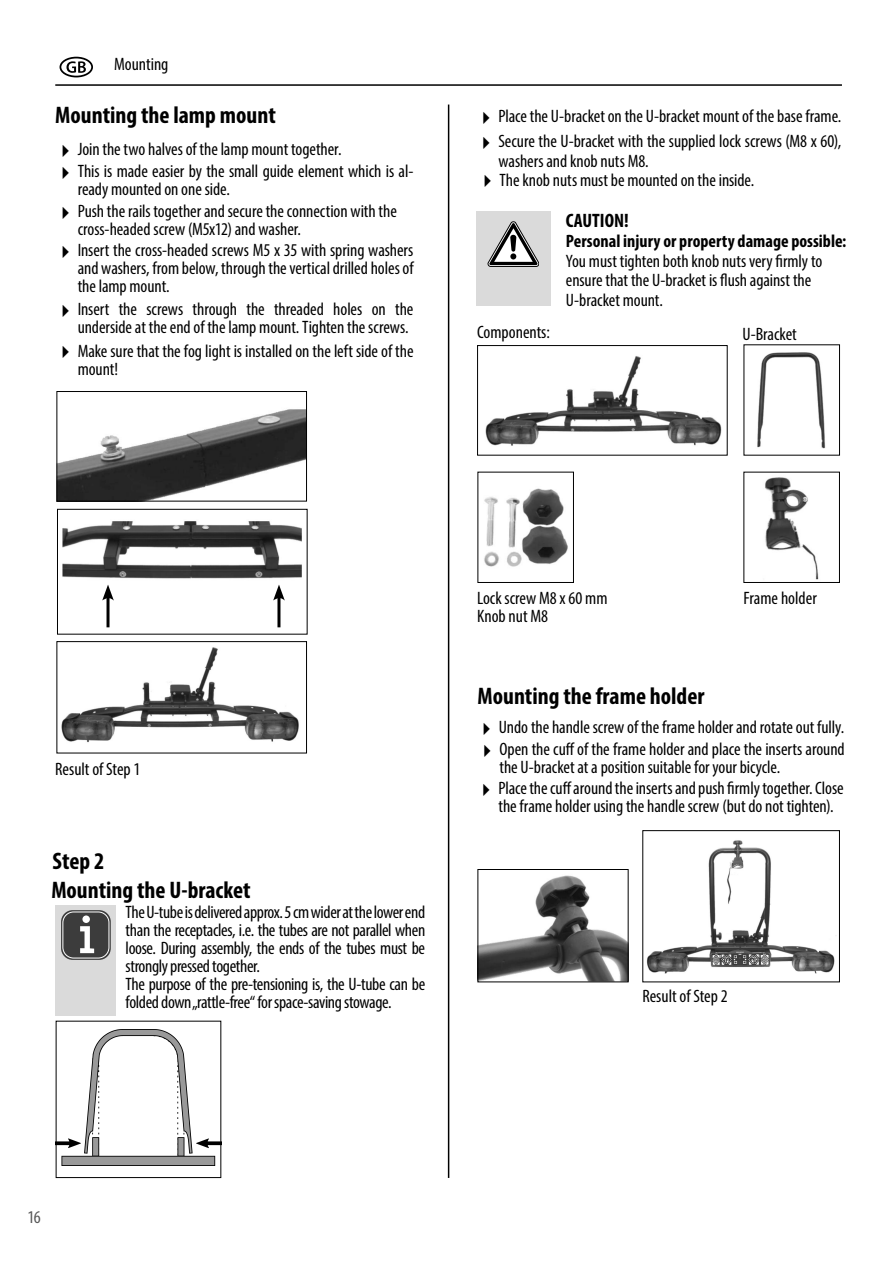
<style>
.page{position:relative;width:893px;height:1263px;background:#fff}
.page>*{position:absolute;margin:0;border:0;box-sizing:border-box;transform-origin:0 0}
.t1{font:700 condensed 24px "Myriad Pro";color:#000}
.t2{font:700 condensed 19.5px "Myriad Pro";color:#000}
.t3{font:condensed 18px/18px "Myriad Pro";letter-spacing:-.005em;color:#000}
.t4{font:700 condensed 18px "Myriad Pro";color:#000}
.t5{font:condensed 18px "Myriad Pro";color:#575757}
</style>
<div class="page">
<hr style="left:55px;top:84px;width:787px;height:2px;background:#000">
<hr style="left:448px;top:105px;width:1px;height:1073px;background:#000">
<img style="left:59px;top:409px;width:246px;height:90px">
<div style="left:57px;top:391px;width:250px;height:110px;border:1px solid #000"></div>
<img style="left:485px;top:356px;width:237px;height:90px">
<div style="left:477px;top:345px;width:251px;height:110px;border:1px solid #000"></div>
<img style="left:61px;top:647px;width:238px;height:96px">
<div style="left:57px;top:641px;width:250px;height:112px;border:1px solid #000"></div>
<img style="left:62px;top:521px;width:240px;height:58px">
<div style="left:57px;top:509px;width:250px;height:125px;border:1px solid #000"></div>
<hr style="left:107px;top:595px;width:3px;height:32px;background:#000">
<svg style="left:102px;top:585px;width:12px;height:16px"></svg>
<hr style="left:277px;top:595px;width:3px;height:32px;background:#000">
<svg style="left:273px;top:585px;width:12px;height:16px"></svg>
<div style="left:476px;top:212px;width:75px;height:94px;background:#dadada"></div>
<svg style="left:488px;top:222px;width:51px;height:45px"></svg>
<img style="left:757px;top:352px;width:69px;height:97px">
<img style="left:484px;top:488px;width:84px;height:79px">
<div style="left:477px;top:472px;width:97px;height:111px;border:1px solid #000"></div>
<img style="left:765px;top:477px;width:54px;height:103px">
<div style="left:743px;top:472px;width:97px;height:111px;border:1px solid #000"></div>
<img style="left:479px;top:875px;width:147px;height:105px">
<div style="left:477px;top:869px;width:151px;height:113px;border:1px solid #000"></div>
<img style="left:646px;top:840px;width:189px;height:134px">
<div style="left:642px;top:830px;width:198px;height:152px;border:1px solid #000"></div>
<div style="left:60px;top:57px;width:33px;height:20px;border:2px solid #000;border-radius:50%"></div>
<svg style="left:66px;top:61px;width:20px;height:12px"></svg>
<div style="left:56px;top:905px;width:60px;height:110px;background:#dadada"></div>
<div style="left:61px;top:910px;width:50px;height:50px;background:#3c3c3c;border-radius:12px"></div>
<div style="left:63px;top:912px;width:46px;height:46px;border:1px solid #fff;border-radius:11px"></div>
<svg style="left:80px;top:926px;width:14px;height:27px"></svg>
<div style="left:82px;top:915px;width:8px;height:8px;background:#fff;border-radius:50%"></div>
<img style="left:58px;top:1030px;width:161px;height:135px">
<p class="t3" style="left:114px;top:55px;width:56px">Mounting</p>
<h1 class="t1" style="left:55px;top:100px;width:222px">Mounting the lamp mount</h1>
<p class="t3" style="left:78px;top:138px;width:337px;line-height:22px;text-indent:-22px">✔ Join the two halves of the lamp mount together.<br>This is made easier by the small guide element which is al-</p>
<p class="t3" style="left:78px;top:180px;width:154px">ready mounted on one side.</p>
<p class="t3" style="left:78px;top:220px;width:225px">cross-headed screw (M5x12) and washer.</p>
<p class="t3" style="left:55px;top:202px;width:343px">✔ Push the rails together and secure the connection with the</p>
<p class="t3" style="left:55px;top:241px;width:360px">✔ Insert the cross-headed screws M5 x 35 with spring washers</p>
<p class="t3" style="left:78px;top:259px;width:337px">and washers, from below, through the vertical drilled holes of the lamp mount.</p>
<p class="t3" style="left:55px;top:300px;width:360px">✔ Insert the screws through the threaded holes on the</p>
<p class="t3" style="left:78px;top:318px;width:332px">underside at the end of the lamp mount. Tighten the screws.</p>
<p class="t3" style="left:55px;top:341px;width:360px">✔ Make sure that the fog light is installed on the left side of the</p>
<p class="t3" style="left:78px;top:359px;width:42px">mount!</p>
<p class="t3" style="left:476px;top:107px;width:367px">✔ Place the U-bracket on the U-bracket mount of the base frame.</p>
<p class="t3" style="left:498px;top:151px;width:152px">washers and knob nuts M8.</p>
<p class="t3" style="left:476px;top:132px;width:367px">✔ Secure the U-bracket with the supplied lock screws (M8 x 60),</p>
<p class="t3" style="left:478px;top:171px;width:278px">✔ The knob nuts must be mounted on the inside.</p>
<p class="t3" style="left:477px;top:323px;width:74px">Components:</p>
<p class="t2" style="left:566px;top:208px;width:64px">CAUTION!</p>
<p class="t4" style="left:566px;top:230px;width:282px">Personal injury or property damage possible:</p>
<p class="t3" style="left:566px;top:251px;width:258px;line-height:19.5px">You must tighten both knob nuts very firmly to ensure that the U-bracket is flush against the<br>U-bracket mount.</p>
<p class="t3" style="left:742px;top:325px;width:56px">U-Bracket</p>
<p class="t3" style="left:55px;top:760px;width:87px">Result of Step 1</p>
<h1 class="t1" style="left:52px;top:846px;width:53px">Step 2</h1>
<h1 class="t1" style="left:51px;top:875px;width:201px">Mounting the U-bracket</h1>
<p class="t3" style="left:126px;top:903px;width:301px">The U-tube is delivered approx. 5 cm wider at the lower end than the receptacles, i.e. the tubes are not parallel when loose. During assembly, the ends of the tubes must be strongly pressed together.<br>The purpose of the pre-tensioning is, the U-tube can be folded down „rattle-free“ for space-saving stowage.</p>
<p class="t3" style="left:477px;top:588px;width:132px">Lock screw M8 x 60 mm<br>Knob nut M8</p>
<p class="t3" style="left:744px;top:588px;width:75px">Frame holder</p>
<h1 class="t1" style="left:477px;top:681px;width:228px">Mounting the frame holder</h1>
<p class="t3" style="left:477px;top:718px;width:369px">✔ Undo the handle screw of the frame holder and rotate out fully.</p>
<p class="t3" style="left:499px;top:758px;width:282px">the U-bracket at a position suitable for your bicycle.</p>
<p class="t3" style="left:477px;top:740px;width:369px">✔ Open the cuff of the frame holder and place the inserts around</p>
<p class="t3" style="left:476px;top:779px;width:369px">✔ Place the cuff around the inserts and push firmly together. Close</p>
<p class="t3" style="left:498px;top:797px;width:337px">the frame holder using the handle screw (but do not tighten).</p>
<p class="t3" style="left:642px;top:987px;width:87px">Result of Step 2</p>
<p class="t5" style="left:28px;top:1206px;width:15px">16</p>
</div>
